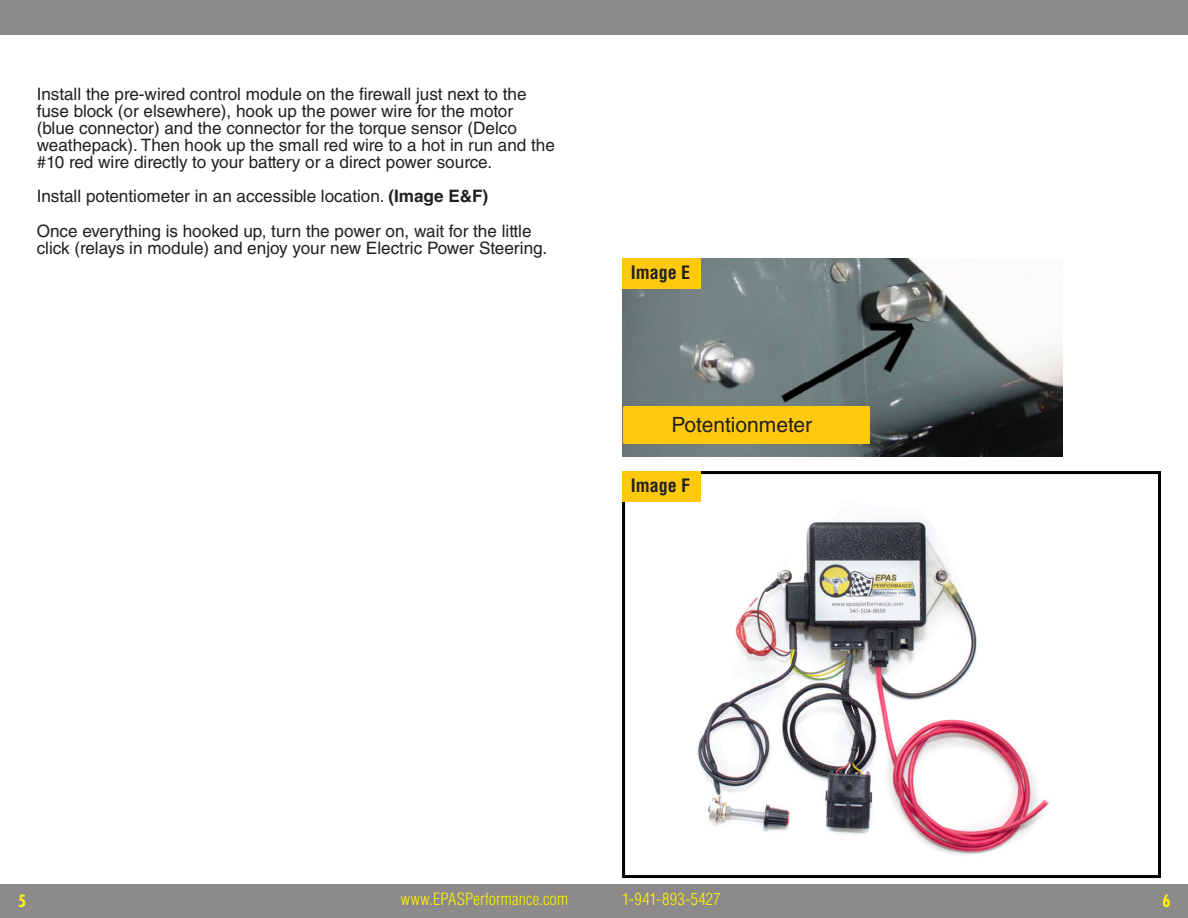
<style>
.page{position:relative;width:1188px;height:918px;background:#fff}
.page>*{position:absolute;margin:0;border:0;box-sizing:border-box;transform-origin:0 0}
.t1{font:21px "Helvetica LT Std";color:#231f20}
.t2{font:700 condensed 18px "Helvetica LT Std";color:#231f20}
.t3{font:17.1px/17.1px "Helvetica LT Std";color:#231f20}
.t4{font:300 condensed 16.5px "Helvetica LT Std";letter-spacing:.01em;color:#fff101}
.t5{font:700 condensed 16.5px "Futura Std";color:#fff101}
.s1{font-weight:700}
</style>
<div class="page">
<div style="left:0;top:884px;width:1188px;height:34px;background:#8c8a8b"></div>
<div style="left:0;top:0;width:1188px;height:34px;background:#8c8a8b"></div>
<div style="left:622px;top:471px;width:539px;height:407px;border:3px solid #000"></div>
<img style="left:622px;top:258px;width:441px;height:199px">
<div style="left:622px;top:258px;width:79px;height:30px;background:#ffc90d"></div>
<img style="left:681px;top:501px;width:369px;height:354px">
<div style="left:622px;top:471px;width:79px;height:30px;background:#ffc90d"></div>
<div style="left:624px;top:407px;width:246px;height:37px;background:#ffc90d"></div>
<p class="t3" style="left:37px;top:85px;width:520px">Install the pre-wired control module on the firewall just next to the fuse block (or elsewhere), hook up the power wire for the motor (blue connector) and the connector for the torque sensor (Delco weathepack). Then hook up the small red wire to a hot in run and the #10 red wire directly to your battery or a direct power source.</p>
<p class="t3" style="left:37px;top:188px;width:453px">Install potentiometer in an accessible location. <span class="s1">(Image E&amp;F)</span></p>
<p class="t3" style="left:37px;top:222px;width:512px">Once everything is hooked up, turn the power on, wait for the little click (relays in module) and enjoy your new Electric Power Steering.</p>
<p class="t2" style="left:631px;top:261px;width:61px">Image E</p>
<p class="t1" style="left:672px;top:413px;width:142px">Potentionmeter</p>
<p class="t2" style="left:631px;top:474px;width:61px">Image F</p>
<p class="t5" style="left:18px;top:891px;width:10px">5</p>
<p class="t4" style="left:401px;top:889px;width:169px">www.EPASPerformance.com</p>
<p class="t4" style="left:622px;top:889px;width:100px">1-941-893-5427</p>
<p class="t5" style="left:1162px;top:891px;width:10px">6</p>
</div>
